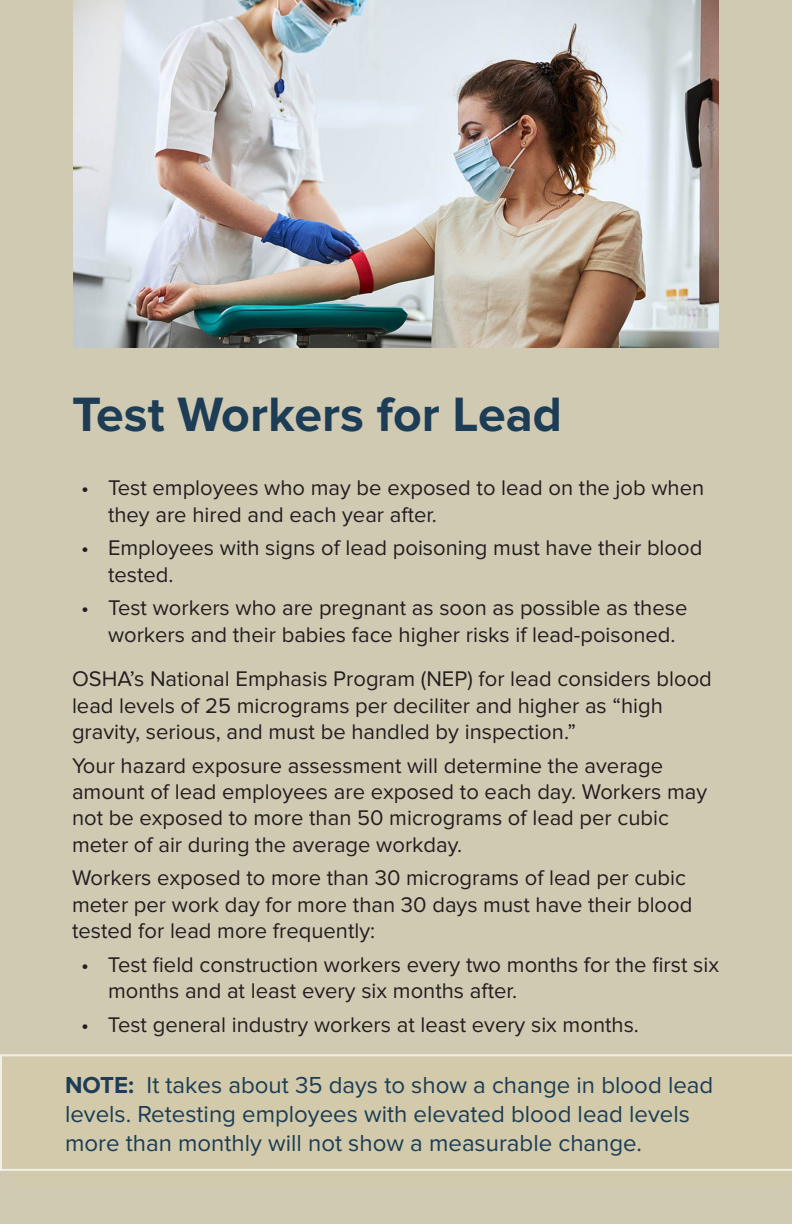
<style>
.page{position:relative;width:792px;height:1224px;background:#d1cab3}
.page>*{position:absolute;margin:0;border:0;box-sizing:border-box;transform-origin:0 0}
.t1{font:700 50px "Proxima Nova";color:#1c3d55}
.t2{font:24px/28.8px "Proxima Nova";color:#1c3d55}
.t3{font:22px/26.4px "Proxima Nova";color:#231f20}
.s1{font-weight:700}
</style>
<div class="page">
<img style="left:73px;top:0;width:646px;height:347px">
<div style="left:3px;top:1057px;width:789px;height:139px;background:#d2caaa"></div>
<svg style="left:0;top:1054px;width:792px;height:117px"></svg>
<p class="t1" style="left:72px;top:385px;width:492px">Test Workers for Lead</p>
<p class="t3" style="left:108px;top:475px;width:598px;text-indent:-27px">• Test employees who may be exposed to lead on the job when they are hired and each year after.</p>
<p class="t3" style="left:108px;top:535px;width:596px;text-indent:-27px">• Employees with signs of lead poisoning must have their blood tested.</p>
<p class="t3" style="left:108px;top:595px;width:581px;text-indent:-27px">• Test workers who are pregnant as soon as possible as these workers and their babies face higher risks if lead-poisoned.</p>
<p class="t3" style="left:72px;top:666px;width:641px">OSHA’s National Emphasis Program (NEP) for lead considers blood lead levels of 25 micrograms per deciliter and higher as “high gravity, serious, and must be handled by inspection.”</p>
<p class="t3" style="left:72px;top:752px;width:637px">Your hazard exposure assessment will determine the average amount of lead employees are exposed to each day. Workers may not be exposed to more than 50 micrograms of lead per cubic meter of air during the average workday.</p>
<p class="t3" style="left:72px;top:865px;width:622px">Workers exposed to more than 30 micrograms of lead per cubic meter per work day for more than 30 days must have their blood tested for lead more frequently:</p>
<p class="t3" style="left:108px;top:952px;width:613px;text-indent:-27px">• Test field construction workers every two months for the first six months and at least every six months after.</p>
<p class="t3" style="left:81px;top:1012px;width:560px">• Test general industry workers at least every six months.</p>
<p class="t2" style="left:65px;top:1071px;width:650px"><span class="s1">NOTE:</span> It takes about 35 days to show a change in blood lead levels. Retesting employees with elevated blood lead levels more than monthly will not show a measurable change.</p>
</div>
